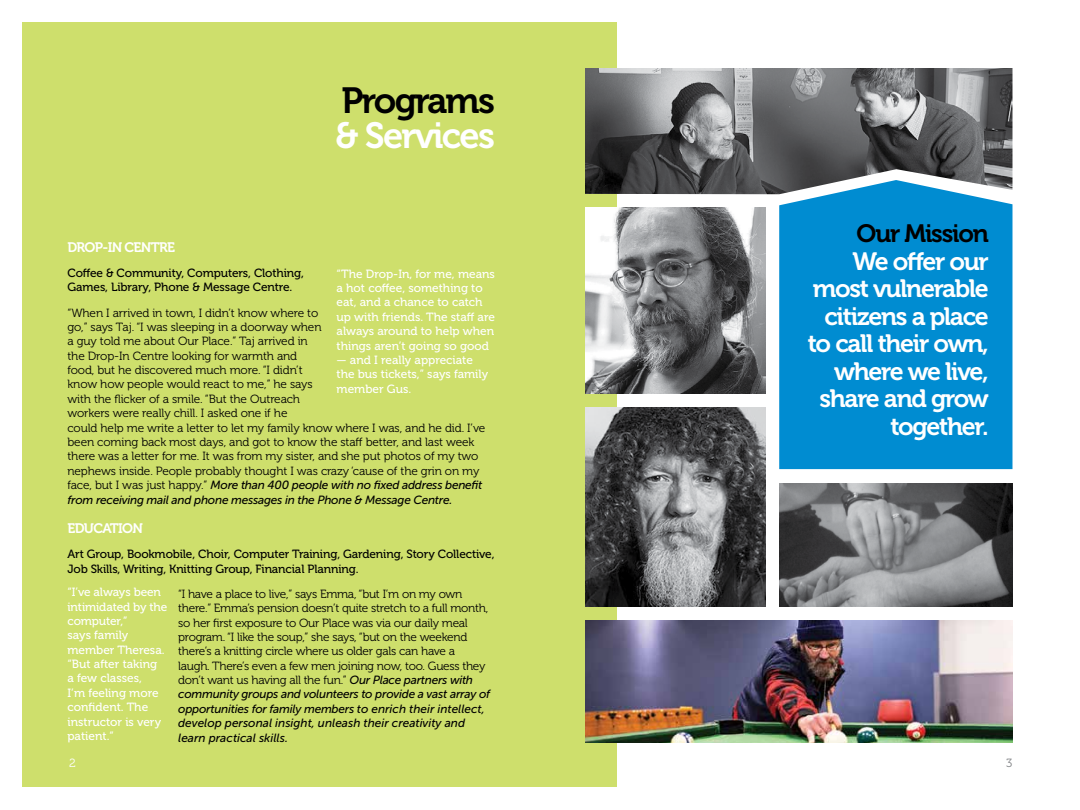
<style>
.page{position:relative;width:1080px;height:810px;background:#fff}
.page>*{position:absolute;margin:0;border:0;box-sizing:border-box;transform-origin:0 0}
.t1{font:36.25px "Museo 700";letter-spacing:-.05em;color:#fff}
.t2{font:36.25px "Museo 700";letter-spacing:-.05em;color:#000}
.t3{font:25px/27.5px "Museo 700";letter-spacing:-.05em;color:#fff;text-align:right}
.t4{font:25px "Museo 700";letter-spacing:-.05em;color:#000}
.t5{font:13.75px "Museo 700";letter-spacing:-.05em;color:#fff}
.t6{font:11.88px/14.4px "Museo 300";letter-spacing:-.015em;color:#000}
.t7{font:11.88px/14.4px "Museo 500";color:#fff}
.t8{font:11.88px/14.4px "Museo 500";letter-spacing:-.01em;color:#000}
.t9{font:italic 11.88px/14.4px "Museo Sans 500";color:#000}
.t10{font:italic 11.88px/14.4px "Museo Sans 500";letter-spacing:-.02em;color:#000}
.t11{font:11.88px "Museo 300";color:#fff}
.t12{font:11.88px "Museo 300";color:#808285}
.s1{font-family:"Museo 300";font-style:normal}
.s2{font-family:"Museo Sans 500";font-style:italic}
</style>
<div class="page">
<div style="left:22px;top:22px;width:595px;height:766px;background:#cedf6c"></div>
<img style="left:585px;top:208px;width:180px;height:185px">
<img style="left:585px;top:407px;width:180px;height:200px">
<img style="left:779px;top:483px;width:233px;height:124px">
<div style="left:779px;top:194px;width:233px;height:275px;background:#008cd1"></div>
<img style="left:585px;top:621px;width:427px;height:121px">
<img style="left:585px;top:68px;width:427px;height:126px">
<h1 class="t2" style="left:341px;top:80px;width:155px">Programs</h1>
<h1 class="t1" style="left:335px;top:115px;width:161px">&amp; Services</h1>
<h2 class="t4" style="left:857px;top:220px;width:134px">Our Mission</h2>
<h2 class="t3" style="left:808px;top:248px;width:182px">We offer our most vulnerable citizens a place to call their own, where we live, share and grow together.</h2>
<p class="t5" style="left:68px;top:239px;width:109px">DROP-IN CENTRE</p>
<p class="t8" style="left:68px;top:266px;width:238px">Coffee &amp; Community, Computers, Clothing,<br>Games, Library, Phone &amp; Message Centre.</p>
<p class="t6" style="left:68px;top:306px;width:419px">“When I arrived in town, I didn’t know where to<br>go,” says Taj. “I was sleeping in a doorway when<br>a guy told me about Our Place.” Taj arrived in<br>the Drop-In Centre looking for warmth and<br>food, but he discovered much more. “I didn’t<br>know how people would react to me,” he says<br>with the flicker of a smile. “But the Outreach<br>workers were really chill. I asked one if he<br>could help me write a letter to let my family know where I was, and he did. I’ve been coming back most days, and got to know the staff better, and last week there was a letter for me. It was from my sister, and she put photos of my two nephews inside. People probably thought I was crazy ‘cause of the grin on my</p>
<p class="t10" style="left:68px;top:478px;width:416px"><span class="s1">face, but I was just happy.”</span> More than 400 people with no fixed address benefit from receiving mail and phone messages in the Phone &amp; Message Centre.</p>
<p class="t5" style="left:68px;top:521px;width:77px">EDUCATION</p>
<p class="t8" style="left:68px;top:547px;width:429px">Art Group, Bookmobile, Choir, Computer Training, Gardening, Story Collective,<br>Job Skills, Writing, Knitting Group, Financial Planning.</p>
<p class="t6" style="left:178px;top:587px;width:312px">“I have a place to live,” says Emma, “but I’m on my own there.” Emma’s pension doesn’t quite stretch to a full month, so her first exposure to Our Place was via our daily meal program. “I like the soup,” she says, “but on the weekend there’s a knitting circle where us older gals can have a laugh. There’s even a few men joining now, too. Guess they don’t want us having all the fun.” <span class="s2">Our Place partners with</span></p>
<p class="t9" style="left:178px;top:687px;width:313px">community groups and volunteers to provide a vast array of opportunities for family members to enrich their intellect, develop personal insight, unleash their creativity and learn practical skills.</p>
<p class="t11" style="left:69px;top:756px;width:8px">2</p>
<p class="t12" style="left:1006px;top:756px;width:8px">3</p>
<p class="t7" style="left:337px;top:267px;width:160px">“The Drop-In, for me, means a hot coffee, something to eat, and a chance to catch up with friends. The staff are always around to help when things aren’t going so good</p>
<p class="t7" style="left:337px;top:353px;width:153px">— and I really appreciate the bus tickets,” says family member Gus.</p>
<p class="t7" style="left:67px;top:585px;width:101px">“I’ve always been intimidated by the computer,”<br>says family member Theresa. “But after taking<br>a few classes,<br>I’m feeling more confident. The instructor is very patient.”</p>
</div>
